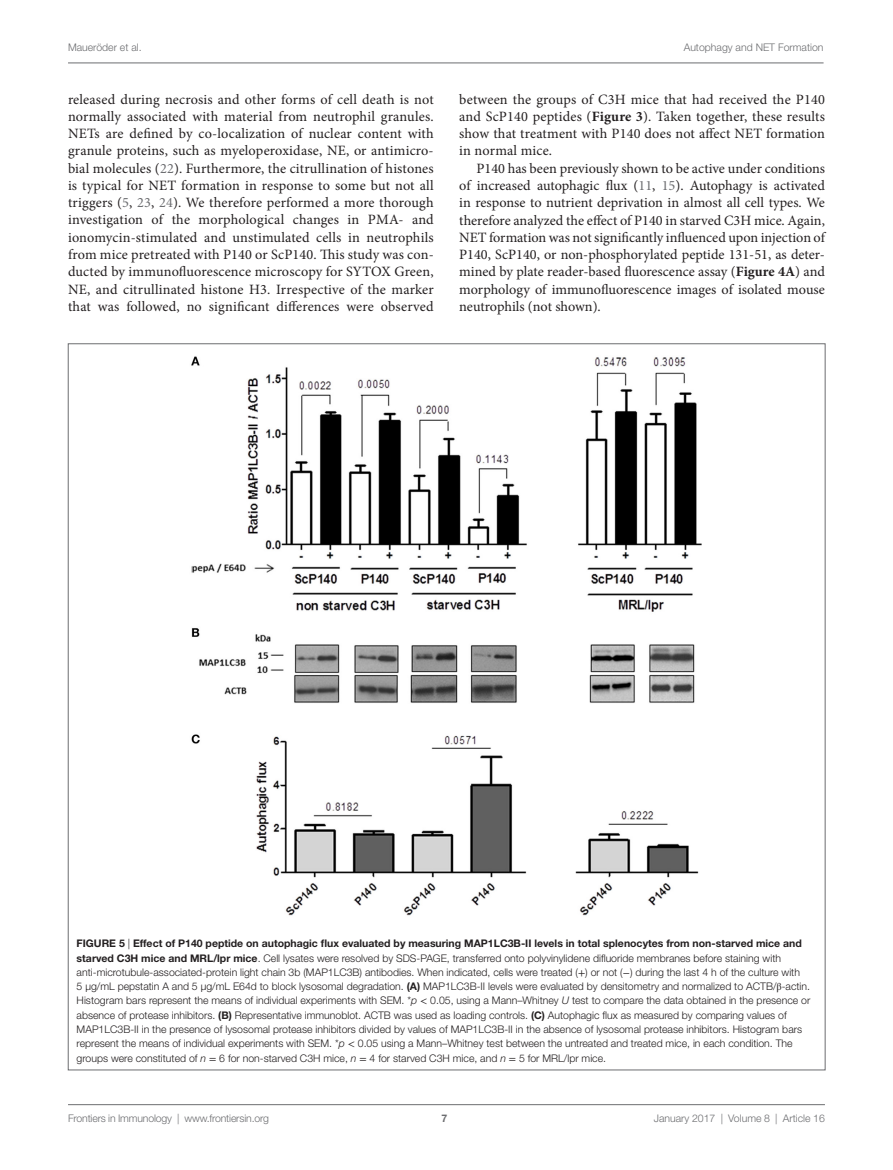
<style>
.page{position:relative;width:893px;height:1170px;background:#fff}
.page>*{position:absolute;margin:0;border:0;box-sizing:border-box;transform-origin:0 0}
.t1{font:14.25px/17.2px "Minion Pro";letter-spacing:.005em;color:#231f20;text-align:justify}
.t2{font:300 10.5px/14.2px "Helvetica Neue LT Std";color:#231f20}
.t3{font:300 10.5px "Helvetica Neue LT Std";color:#6c6d70}
.t4{font:700 10.5px "Helvetica Neue LT Std";color:#6c6d70}
.s1{color:#6c6d70}
.s2{font-weight:700}
.s3{font-family:"STIX General";font-weight:400}
.s4{font-style:italic}
</style>
<div class="page">
<img style="left:191px;top:356px;width:511px;height:560px">
<hr style="left:68px;top:1104px;width:757px;height:1px;background:#6c6d70">
<hr style="left:68px;top:63px;width:755px;height:1px;background:#6c6d70">
<p class="t3" style="left:68px;top:41px;width:75px">Maueröder et al.</p>
<p class="t3" style="left:684px;top:41px;width:141px">Autophagy and NET Formation</p>
<p class="t1" style="left:68px;top:90px;width:367px">released during necrosis and other forms of cell death is not normally associated with material from neutrophil granules.<br>NETs are defined by co-localization of nuclear content with granule proteins, such as myeloperoxidase, NE, or antimicro&shy;bial molecules (<span class="s1">22</span>). Furthermore, the citrullination of histones is typical for NET formation in response to some but not all triggers (<span class="s1">5</span>, <span class="s1">23</span>, <span class="s1">24</span>). We therefore performed a more thorough investigation of the morphological changes in PMA- and ionomycin-stimulated and unstimulated cells in neutrophils from mice pretreated with P140 or ScP140. This study was con&shy;ducted by immunofluorescence microscopy for SYTOX Green, NE, and citrullinated histone H3. Irrespective of the marker that was followed, no significant differences were observed</p>
<p class="t1" style="left:459px;top:90px;width:367px">between the groups of C3H mice that had received the P140 and ScP140 peptides (<span class="s2">Figure 3</span>). Taken together, these results show that treatment with P140 does not affect NET formation in normal mice.</p>
<p class="t1" style="left:459px;top:160px;width:367px;text-indent:17px">P140 has been previously shown to be active under conditions of increased autophagic flux (<span class="s1">11</span>, <span class="s1">15</span>). Autophagy is activated in response to nutrient deprivation in almost all cell types. We therefore analyzed the effect of P140 in starved C3H mice. Again, NET formation was not significantly influenced upon injection of P140, ScP140, or non-phosphorylated peptide 131-51, as deter&shy;mined by plate reader-based fluorescence assay (<span class="s2">Figure 4A</span>) and morphology of immunofluorescence images of isolated mouse neutrophils (not shown).</p>
<p class="t2" style="left:77px;top:936px;width:735px"><span class="s2">Figure 5</span> | <span class="s2">Effect of P140 peptide on autophagic flux evaluated by measuring MAP1LC3B-II levels in total splenocytes from non-starved mice and starved C3H mice and MRL/lpr mice</span>. Cell lysates were resolved by SDS-PAGE, transferred onto polyvinylidene difluoride membranes before staining with anti-microtubule-associated-protein light chain 3b (MAP1LC3B) antibodies. When indicated, cells were treated (<span class="s3">+</span>) or not (<span class="s3">−</span>) during the last 4 h of the culture with<br>5 µg/mL pepstatin A and 5 µg/mL E64d to block lysosomal degradation. <span class="s2">(A)</span> MAP1LC3B-II levels were evaluated by densitometry and normalized to ACTB/<span class="s3">β</span>-actin.<br>Histogram bars represent the means of individual experiments with SEM. *<span class="s4">p</span> <span class="s3">&lt;</span> 0.05, using a Mann–Whitney <span class="s4">U</span> test to compare the data obtained in the presence or absence of protease inhibitors. <span class="s2">(B)</span> Representative immunoblot. ACTB was used as loading controls. <span class="s2">(C)</span> Autophagic flux as measured by comparing values of MAP1LC3B-II in the presence of lysosomal protease inhibitors divided by values of MAP1LC3B-II in the absence of lysosomal protease inhibitors. Histogram bars represent the means of individual experiments with SEM. *<span class="s4">p</span> <span class="s3">&lt;</span> 0.05 using a Mann–Whitney test between the untreated and treated mice, in each condition. The groups were constituted of <span class="s4">n</span> <span class="s3">=</span> 6 for non-starved C3H mice, <span class="s4">n</span> <span class="s3">=</span> 4 for starved C3H mice, and <span class="s4">n</span> <span class="s3">=</span> 5 for MRL/lpr mice.</p>
<p class="t3" style="left:68px;top:1111px;width:203px">Frontiers in Immunology | www.frontiersin.org</p>
<p class="t3" style="left:654px;top:1111px;width:173px">January 2017 | Volume 8 | Article 16</p>
<p class="t4" style="left:441px;top:1111px;width:7px">7</p>
</div>
